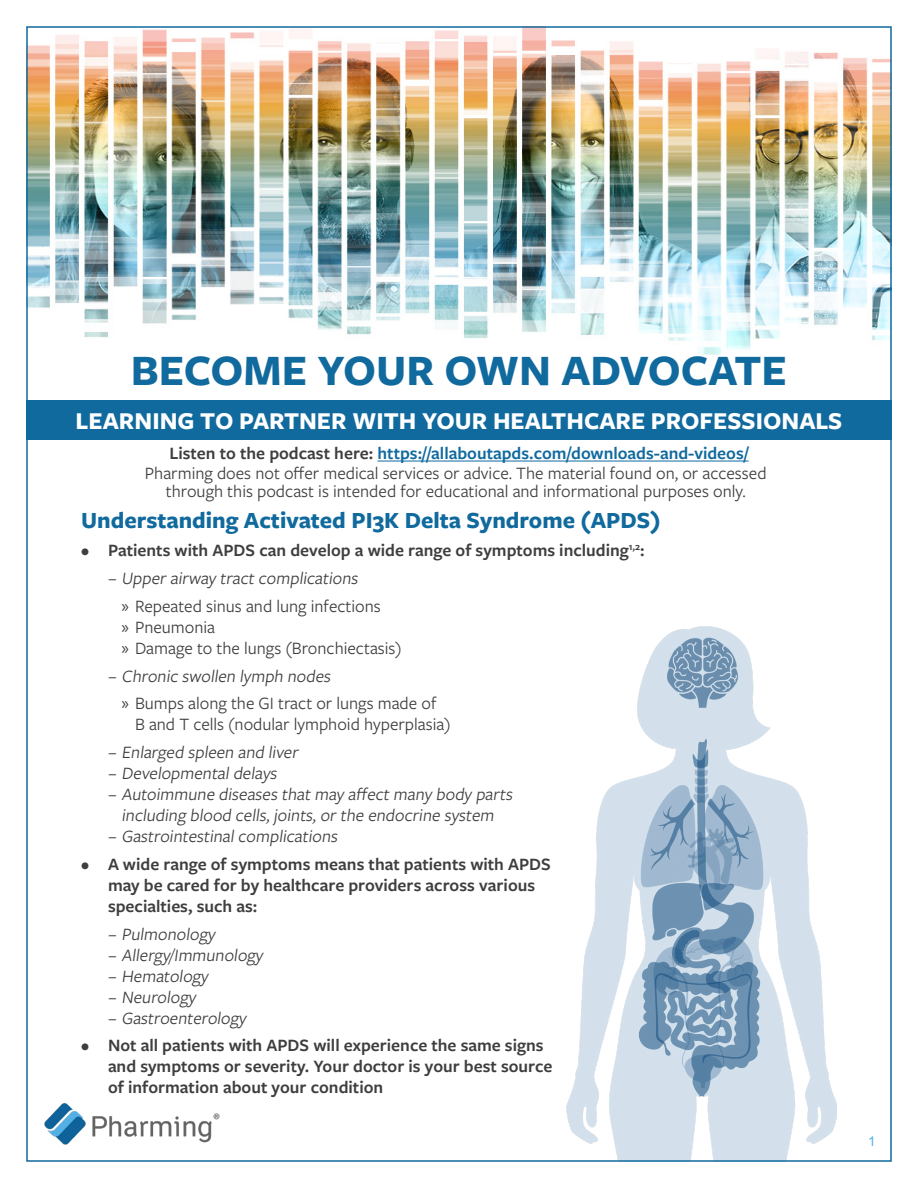
<style>
.page{position:relative;width:918px;height:1188px;background:#fff}
.page>*{position:absolute;margin:0;border:0;box-sizing:border-box;transform-origin:0 0}
.t1{font:700 45px "Freight Sans Pro";color:#116a9e}
.t2{font:700 25.2px "Freight Sans Pro";color:#fff}
.t3{font:700 24px "Freight Sans Pro";color:#106a9e}
.t4{font:18px/21px "Freight Sans Pro";color:#3e3e3f;text-align:center}
.t5{font:600 18px/21px "Freight Sans Pro";color:#3e3e3f}
.t6{font:600 18px "Freight Sans Pro";color:#106a9e}
.t7{font:13.5px "Arial";color:#54b0e4}
.s1{color:#3e3e3f}
.s2{font-family:"Myriad Pro"}
</style>
<div class="page">
<img style="left:44px;top:1103px;width:176px;height:42px">
<img style="left:29px;top:29px;width:860px;height:325px">
<img style="left:566px;top:626px;width:271px;height:533px">
<div style="left:26px;top:400px;width:866px;height:40px;background:#106a9e"></div>
<hr style="left:377px;top:461px;width:372px;height:1px;background:#106a9e">
<p class="t1" style="left:131px;top:340px;width:658px">BECOME YOUR OWN ADVOCATE</p>
<p class="t2" style="left:76px;top:403px;width:768px">LEARNING TO PARTNER WITH YOUR HEALTHCARE PROFESSIONALS</p>
<p class="t6" style="left:169px;top:441px;width:581px"><span class="s1">Listen to the podcast here:</span> https://allaboutapds.com/downloads-and-videos/</p>
<p class="t4" style="left:145px;top:463px;width:623px;line-height:18px">Pharming does not offer medical services or advice. The material found on, or accessed through this podcast is intended for educational and informational purposes only.</p>
<p class="t3" style="left:81px;top:504px;width:581px">Understanding Activated PI3K Delta Syndrome (APDS)</p>
<p class="t5" style="left:81px;top:539px;width:565px">• Patients with APDS can develop a wide range of symptoms including<sup>1,2</sup>:</p>
<p class="t4" style="left:108px;top:567px;width:255px">− Upper airway tract complications</p>
<p class="t4" style="left:122px;top:595px;width:261px"><span class="s2">»</span> Repeated sinus and lung infections</p>
<p class="t4" style="left:122px;top:616px;width:95px"><span class="s2">»</span> Pneumonia</p>
<p class="t4" style="left:122px;top:637px;width:282px"><span class="s2">»</span> Damage to the lungs (Bronchiectasis)</p>
<p class="t4" style="left:108px;top:665px;width:227px">− Chronic swollen lymph nodes</p>
<p class="t4" style="left:135px;top:692px;width:317px;text-align:left;text-indent:-14px"><span class="s2">»</span> Bumps along the GI tract or lungs made of<br>B and T cells (nodular lymphoid hyperplasia)</p>
<p class="t4" style="left:108px;top:741px;width:195px">− Enlarged spleen and liver</p>
<p class="t4" style="left:108px;top:762px;width:174px">− Developmentaldelays</p>
<p class="t4" style="left:108px;top:783px;width:409px">− Autoimmune diseases that may affect many body parts including blood cells,joints,or the endocrine system</p>
<p class="t4" style="left:108px;top:825px;width:234px">− Gastrointestinalcomplications</p>
<p class="t5" style="left:108px;top:853px;width:444px;text-indent:-27px">• A wide range of symptoms means that patients with APDS may be cared for by healthcare providers across various specialties, such as:</p>
<p class="t4" style="left:108px;top:923px;width:109px">− Pulmonology</p>
<p class="t4" style="left:108px;top:944px;width:156px">− Allergy/Immunology</p>
<p class="t4" style="left:108px;top:965px;width:102px">− Hematology</p>
<p class="t4" style="left:108px;top:986px;width:89px">− Neurology</p>
<p class="t4" style="left:108px;top:1007px;width:140px">− Gastroenterology</p>
<p class="t5" style="left:108px;top:1034px;width:446px;text-indent:-27px">• Not all patients with APDS will experience the same signs and symptoms or severity. Your doctor is your best source of information about your condition</p>
<p class="t7" style="left:868px;top:1132px;width:9px">1</p>
</div>
